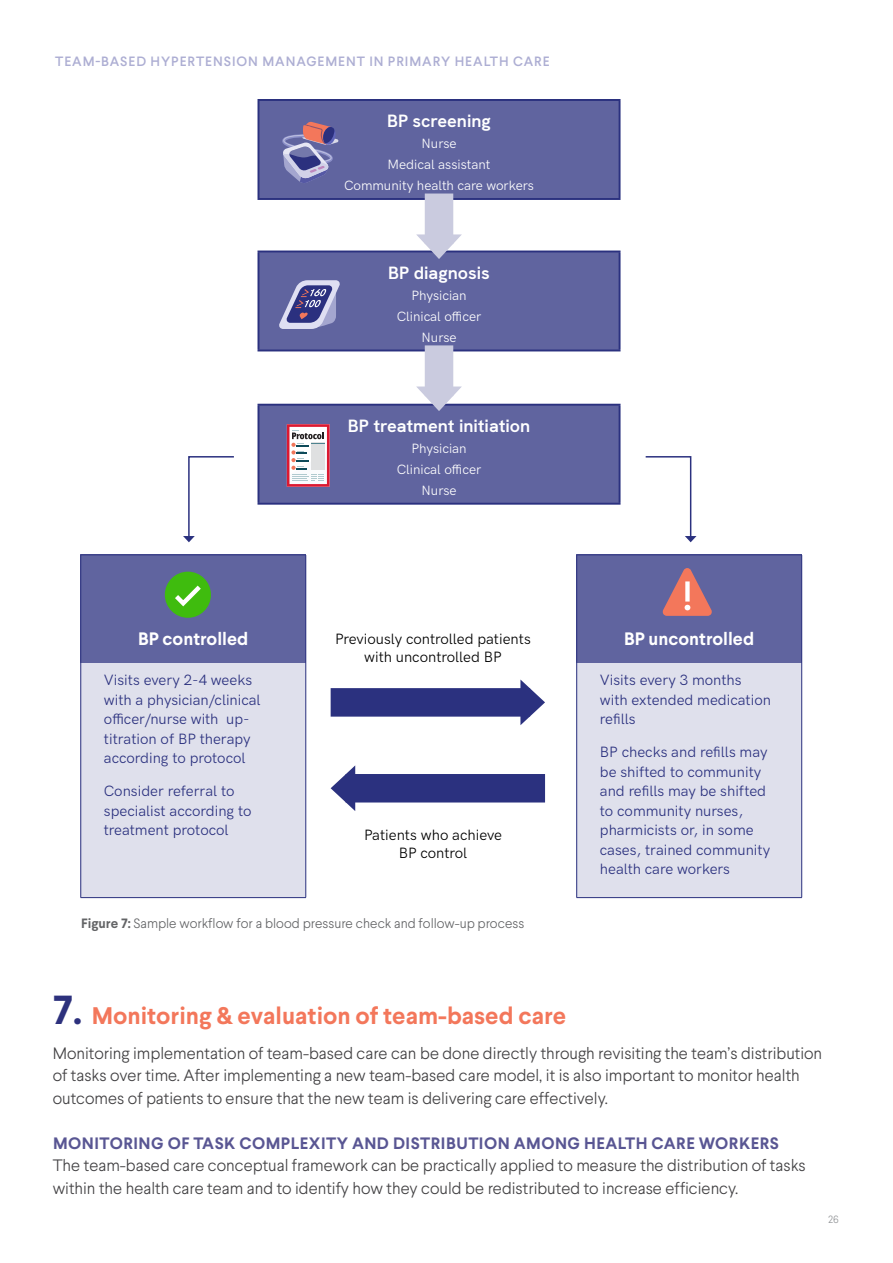
<style>
.page{position:relative;width:893px;height:1263px;background:#fff}
.page>*{position:absolute;margin:0;border:0;box-sizing:border-box;transform-origin:0 0}
.Steps_Lists{font:700 24px "Larsseit";color:#f3775b}
.Quarter_Chart_Text{font:700 18px "HK Grotesk";color:#fff}
.Chart_Title{font:700 18px "Larsseit";color:#fff}
.Body_Copy{font:300 16.5px/22.5px "Larsseit";color:#414042}
.Heading_3{font:700 16.5px "Larsseit";letter-spacing:.03em;color:#595693}
.Chart_Test{font:15px/19.5px "HK Grotesk";color:#2b317f}
.Body_copy{font:15px/18px "HK Grotesk";color:#000;text-align:center}
.Chart_Test-2{font:13.5px "HK Grotesk";color:#fff}
.Figure_Titles{font:300 13.5px "Larsseit";color:#636466}
.t1{font:500 13.5px "Larsseit";letter-spacing:.07em;color:#adaed3}
.t2{font:300 10.5px "Larsseit";color:#939598}
.s1{font-weight:700}
.s2{font-size:40.5px;color:#2d317d}
</style>
<div class="page">
<div style="left:258px;top:100px;width:362px;height:99px;background:#60649f"></div>
<hr style="left:257px;top:99px;width:363px;height:2px;background:#2b317f">
<hr style="left:257px;top:101px;width:2px;height:97px;background:#2b317f">
<hr style="left:619px;top:101px;width:1px;height:97px;background:#2b317f">
<hr style="left:257px;top:198px;width:363px;height:2px;background:#2b317f">
<div style="left:258px;top:251px;width:362px;height:99px;background:#60649f"></div>
<hr style="left:257px;top:251px;width:363px;height:1px;background:#2b317f">
<hr style="left:257px;top:252px;width:2px;height:98px;background:#2b317f">
<hr style="left:619px;top:252px;width:1px;height:98px;background:#2b317f">
<hr style="left:257px;top:350px;width:363px;height:1px;background:#2b317f">
<div style="left:258px;top:405px;width:362px;height:99px;background:#60649f"></div>
<hr style="left:257px;top:404px;width:363px;height:2px;background:#2b317f">
<hr style="left:257px;top:406px;width:2px;height:97px;background:#2b317f">
<hr style="left:619px;top:406px;width:1px;height:97px;background:#2b317f">
<hr style="left:257px;top:503px;width:363px;height:2px;background:#2b317f">
<div style="left:577px;top:555px;width:225px;height:108px;background:#60649f"></div>
<div style="left:577px;top:663px;width:225px;height:234px;background:#dfe0ec"></div>
<hr style="left:576px;top:555px;width:226px;height:1px;background:#2b317f">
<hr style="left:576px;top:555px;width:1px;height:108px;background:#2b317f">
<hr style="left:801px;top:555px;width:1px;height:108px;background:#2b317f">
<hr style="left:576px;top:663px;width:1px;height:234px;background:#2b317f">
<hr style="left:801px;top:663px;width:1px;height:234px;background:#2b317f">
<hr style="left:576px;top:897px;width:226px;height:1px;background:#2b317f">
<div style="left:81px;top:555px;width:225px;height:108px;background:#60649f"></div>
<div style="left:81px;top:663px;width:225px;height:234px;background:#dfe0ec"></div>
<hr style="left:81px;top:555px;width:225px;height:1px;background:#2b317f">
<hr style="left:81px;top:555px;width:1px;height:108px;background:#2b317f">
<hr style="left:306px;top:555px;width:1px;height:108px;background:#2b317f">
<hr style="left:81px;top:663px;width:1px;height:234px;background:#2b317f">
<hr style="left:306px;top:663px;width:1px;height:234px;background:#2b317f">
<hr style="left:81px;top:897px;width:225px;height:1px;background:#2b317f">
<div style="left:425px;top:194px;width:28px;height:50px;background:#cacbdf"></div>
<svg style="left:416px;top:234px;width:46px;height:25px"></svg>
<div style="left:425px;top:345px;width:28px;height:51px;background:#cacbdf"></div>
<svg style="left:416px;top:386px;width:46px;height:25px"></svg>
<div style="left:331px;top:688px;width:199px;height:29px;background:#2b317f"></div>
<svg style="left:520px;top:679px;width:25px;height:46px"></svg>
<div style="left:346px;top:774px;width:199px;height:28px;background:#2b317f"></div>
<svg style="left:331px;top:765px;width:24px;height:46px"></svg>
<svg style="left:645px;top:456px;width:51px;height:86px"></svg>
<svg style="left:183px;top:456px;width:51px;height:86px"></svg>
<svg style="left:282px;top:122px;width:57px;height:61px"></svg>
<svg style="left:279px;top:280px;width:61px;height:49px"></svg>
<svg style="left:287px;top:424px;width:43px;height:63px;background:#dab6bc"></svg>
<div style="left:165px;top:572px;width:46px;height:46px;background:#3fbc0e;border-radius:50%"></div>
<svg style="left:175px;top:585px;width:26px;height:22px"></svg>
<svg style="left:662px;top:568px;width:50px;height:48px"></svg>
<p class="t1" style="left:55px;top:52px;width:496px">TEAM-BASED HYPERTENSION MANAGEMENT IN PRIMARY HEALTH CARE</p>
<p class="Quarter_Chart_Text" style="left:387px;top:107px;width:105px">BP screening</p>
<p class="Chart_Test-2" style="left:422px;top:133px;width:36px">Nurse</p>
<p class="Chart_Test-2" style="left:387px;top:154px;width:105px">Medical assistant</p>
<p class="Chart_Test-2" style="left:344px;top:175px;width:191px">Community health care workers</p>
<p class="Quarter_Chart_Text" style="left:388px;top:258px;width:103px">BP diagnosis</p>
<p class="Chart_Test-2" style="left:411px;top:285px;width:57px">Physician</p>
<p class="Chart_Test-2" style="left:397px;top:306px;width:86px">Clinical officer</p>
<p class="Chart_Test-2" style="left:422px;top:327px;width:36px">Nurse</p>
<p class="Chart_Title" style="left:138px;top:627px;width:112px">BP controlled</p>
<p class="Chart_Test" style="left:104px;top:669px;width:158px">Visits every 2-4 weeks with a physician/clinical officer/nurse with up&shy;titration of BP therapy according to protocol</p>
<p class="Chart_Test" style="left:104px;top:780px;width:149px">Consider referral to specialist according to treatment protocol</p>
<p class="Quarter_Chart_Text" style="left:348px;top:412px;width:184px">BP treatment initiation</p>
<p class="Chart_Test-2" style="left:411px;top:438px;width:57px">Physician</p>
<p class="Chart_Test-2" style="left:397px;top:459px;width:86px">Clinical officer</p>
<p class="Chart_Test-2" style="left:422px;top:480px;width:36px">Nurse</p>
<p class="Body_copy" style="left:335px;top:629px;width:197px">Previously controlled patients with uncontrolled BP</p>
<p class="Body_copy" style="left:364px;top:825px;width:140px">Patients who achieve<br>BP control</p>
<p class="Figure_Titles" style="left:81px;top:915px;width:445px"><span class="s1">Figure 7:</span> Sample workflow for a blood pressure check and follow-up process</p>
<p class="Chart_Title" style="left:624px;top:627px;width:132px">BP uncontrolled</p>
<p class="Chart_Test" style="left:600px;top:669px;width:173px">Visits every 3 months with extended medication refills</p>
<p class="Chart_Test" style="left:600px;top:741px;width:172px">BP checks and refills may be shifted to community and refills may be shifted to community nurses, pharmicists or, in some cases, trained community health care workers</p>
<p class="Steps_Lists" style="left:53px;top:1000px;width:515px"><span class="s2">7.</span> Monitoring &amp; evaluation of team-based care</p>
<p class="Body_Copy" style="left:53px;top:1041px;width:771px">Monitoring implementation of team-based care can be done directly through revisiting the team’s distribution of tasks over time. After implementing a new team-based care model, it is also important to monitor health outcomes of patients to ensure that the new team is delivering care effectively.</p>
<p class="Heading_3" style="left:53px;top:1132px;width:727px">MONITORING OF TASK COMPLEXITY AND DISTRIBUTION AMONG HEALTH CARE WORKERS</p>
<p class="Body_Copy" style="left:53px;top:1154px;width:755px">The team-based care conceptual framework can be practically applied to measure the distribution of tasks within the health care team and to identify how they could be redistributed to increase efficiency.</p>
<p class="t2" style="left:828px;top:1213px;width:12px">26</p>
</div>
